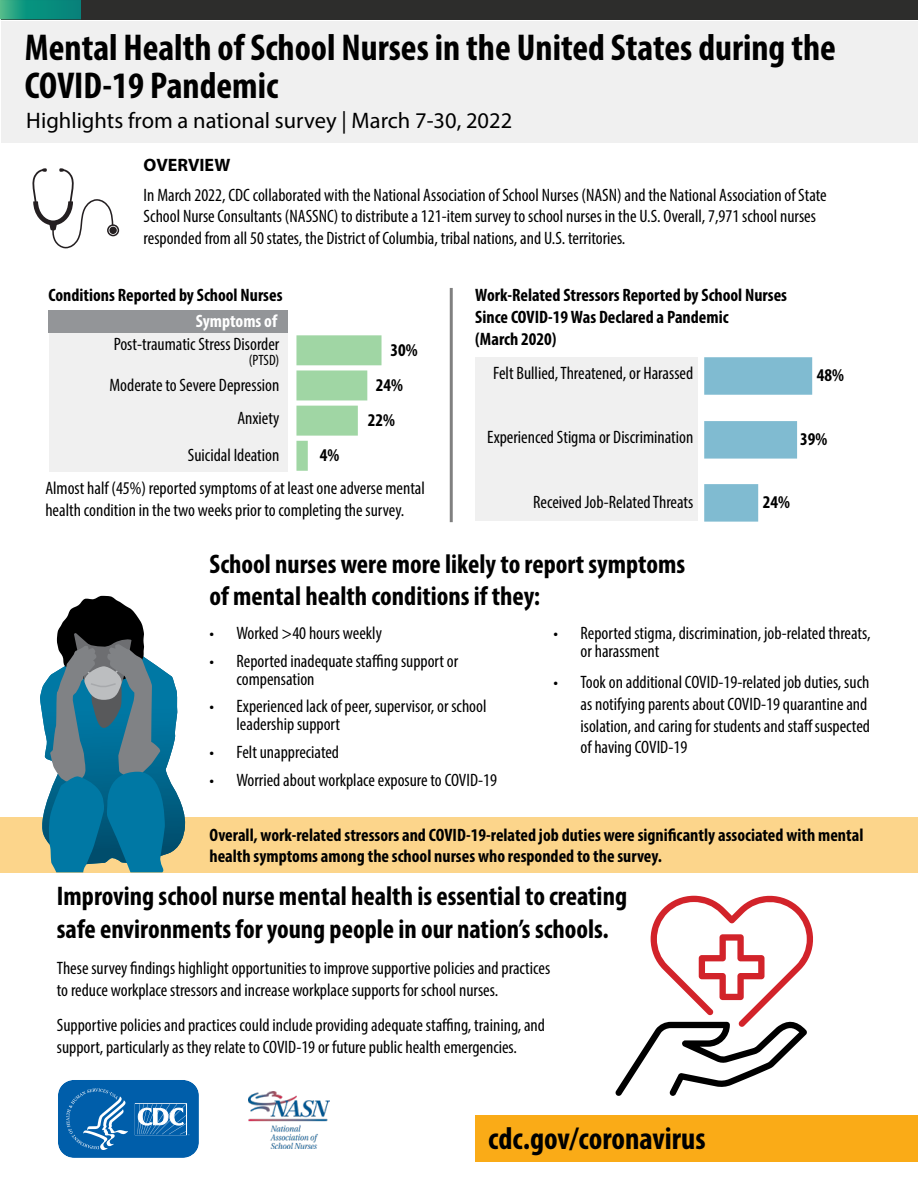
<style>
.page{position:relative;width:918px;height:1188px;background:#fff}
.page>*{position:absolute;margin:0;border:0;box-sizing:border-box;transform-origin:0 0}
.t1{font:700 condensed 37.5px/37.5px "Myriad Pro";color:#000}
.t2{font:700 condensed 31.5px "Myriad Pro";color:#000}
.t3{font:700 condensed 27px/32.4px "Myriad Pro";color:#000}
.t4{font:22.5px "Myriad Pro";color:#000}
.t5{font:condensed 18px/21.6px "Myriad Pro";color:#000}
.t6{font:700 condensed 18px "Myriad Pro";color:#000}
.t7{font:700 condensed 18px "Myriad Pro";color:#fff}
.t8{font:700 18px "Myriad Pro";color:#000}
.t9{font:condensed 15px "Myriad Pro";color:#000}
</style>
<div class="page">
<div style="left:49px;top:310px;width:239px;height:23px;background:#939598"></div>
<div style="left:0;top:817px;width:918px;height:55px;background:#fcd58b"></div>
<div style="left:1px;top:22px;width:917px;height:121px;background:#f0f0f0"></div>
<div style="left:1px;top:0;width:917px;height:19px;background:#2d2d2c"></div>
<svg style="left:0;top:0;width:81px;height:19px;background:#13947f"></svg>
<svg style="left:32px;top:168px;width:87px;height:80px"></svg>
<div style="left:50px;top:333px;width:238px;height:139px;background:#f0f0f0"></div>
<div style="left:296px;top:370px;width:71px;height:30px;background:#a0d6a4"></div>
<div style="left:296px;top:335px;width:86px;height:30px;background:#a0d6a4"></div>
<div style="left:296px;top:441px;width:12px;height:30px;background:#a0d6a4"></div>
<div style="left:296px;top:406px;width:62px;height:30px;background:#a0d6a4"></div>
<div style="left:475px;top:357px;width:223px;height:164px;background:#f0f0f0"></div>
<div style="left:704px;top:484px;width:54px;height:38px;background:#80bbd1"></div>
<div style="left:704px;top:357px;width:108px;height:38px;background:#80bbd1"></div>
<div style="left:704px;top:421px;width:93px;height:38px;background:#80bbd1"></div>
<div style="left:475px;top:1115px;width:443px;height:47px;background:#faab17"></div>
<svg style="left:40px;top:596px;width:146px;height:276px"></svg>
<hr style="left:450px;top:288px;width:3px;height:234px;background:#000">
<svg style="left:615px;top:895px;width:198px;height:201px"></svg>
<svg style="left:58px;top:1080px;width:141px;height:78px;background:#2172b5"></svg>
<img style="left:248px;top:1091px;width:82px;height:58px">
<p class="t1" style="left:25px;top:28px;width:812px">Mental Health of School Nurses in the United States during the<br>COVID-19 Pandemic</p>
<p class="t4" style="left:26px;top:106px;width:488px">Highlights from a national survey | March 7-30, 2022</p>
<p class="t8" style="left:144px;top:154px;width:88px">OVERVIEW</p>
<p class="t5" style="left:144px;top:184px;width:685px">In March 2022, CDC collaborated with the National Association of School Nurses (NASN) and the National Association of State<br>School Nurse Consultants (NASSNC) to distribute a 121-item survey to school nurses in the U.S. Overall, 7,971 school nurses responded from all 50 states, the District of Columbia, tribal nations, and U.S. territories.</p>
<p class="t6" style="left:48px;top:284px;width:236px">Conditions Reported by School Nurses</p>
<p class="t7" style="left:196px;top:310px;width:83px">Symptoms of</p>
<p class="t5" style="left:114px;top:333px;width:167px">Post-traumatic Stress Disorder</p>
<p class="t9" style="left:249px;top:351px;width:32px">(PTSD)</p>
<p class="t5" style="left:110px;top:368px;width:171px;line-height:33.3px;text-align:right">Moderate to Severe Depression<br>Anxiety</p>
<p class="t5" style="left:188px;top:444px;width:93px">Suicidal Ideation</p>
<p class="t6" style="left:320px;top:444px;width:21px">4%</p>
<p class="t6" style="left:391px;top:338px;width:29px">30%</p>
<p class="t6" style="left:376px;top:374px;width:29px">24%</p>
<p class="t6" style="left:368px;top:409px;width:29px">22%</p>
<p class="t5" style="left:45px;top:477px;width:381px">Almost half (45%) reported symptoms of at least one adverse mental</p>
<p class="t5" style="left:45px;top:499px;width:361px">health condition in the two weeks prior to completing the survey.</p>
<p class="t6" style="left:475px;top:284px;width:313px">Work-Related Stressors Reported by School Nurses</p>
<p class="t6" style="left:475px;top:306px;width:255px">Since COVID-19 Was Declared a Pandemic</p>
<p class="t6" style="left:475px;top:327px;width:83px">(March 2020)</p>
<p class="t5" style="left:493px;top:362px;width:202px">Felt Bullied, Threatened, or Harassed</p>
<p class="t6" style="left:817px;top:364px;width:29px">48%</p>
<p class="t5" style="left:487px;top:426px;width:207px">Experienced Stigma or Discrimination</p>
<p class="t6" style="left:800px;top:428px;width:29px">39%</p>
<p class="t5" style="left:533px;top:491px;width:162px">Received Job-Related Threats</p>
<p class="t6" style="left:763px;top:491px;width:29px">24%</p>
<p class="t3" style="left:210px;top:547px;width:477px">School nurses were more likely to report symptoms of mental health conditions if they:</p>
<p class="t5" style="left:210px;top:622px;width:174px">• Worked &gt;40 hours weekly</p>
<p class="t5" style="left:237px;top:652px;width:223px;line-height:18px;text-indent:-27px">• Reported inadequate staffing support or compensation</p>
<p class="t5" style="left:237px;top:697px;width:251px;line-height:18px;text-indent:-27px">• Experienced lack of peer, supervisor, or school leadership support</p>
<p class="t5" style="left:210px;top:741px;width:131px">• Felt unappreciated</p>
<p class="t5" style="left:210px;top:769px;width:289px">• Worried about workplace exposure to COVID-19</p>
<p class="t5" style="left:581px;top:624px;width:291px;line-height:18px;text-indent:-27px">• Reported stigma, discrimination, job-related threats, or harassment</p>
<p class="t5" style="left:581px;top:671px;width:291px;text-indent:-27px">• Took on additional COVID-19-related job duties, such as notifying parents about COVID-19 quarantine and isolation, and caring for students and staff suspected of having COVID-19</p>
<p class="t6" style="left:210px;top:823px;width:655px">Overall, work-related stressors and COVID-19-related job duties were significantly associated with mental</p>
<p class="t6" style="left:210px;top:845px;width:454px">health symptoms among the school nurses who responded to the survey.</p>
<p class="t3" style="left:57px;top:880px;width:572px">Improving school nurse mental health is essential to creating safe environments for young people in our nation’s schools.</p>
<p class="t5" style="left:57px;top:957px;width:495px">These survey findings highlight opportunities to improve supportive policies and practices</p>
<p class="t5" style="left:57px;top:979px;width:443px">to reduce workplace stressors and increase workplace supports for school nurses.</p>
<p class="t5" style="left:57px;top:1014px;width:490px">Supportive policies and practices could include providing adequate staffing, training, and</p>
<p class="t5" style="left:57px;top:1036px;width:462px">support, particularly as they relate to COVID-19 or future public health emergencies.</p>
<p class="t2" style="left:488px;top:1119px;width:219px">cdc.gov/coronavirus</p>
</div>
